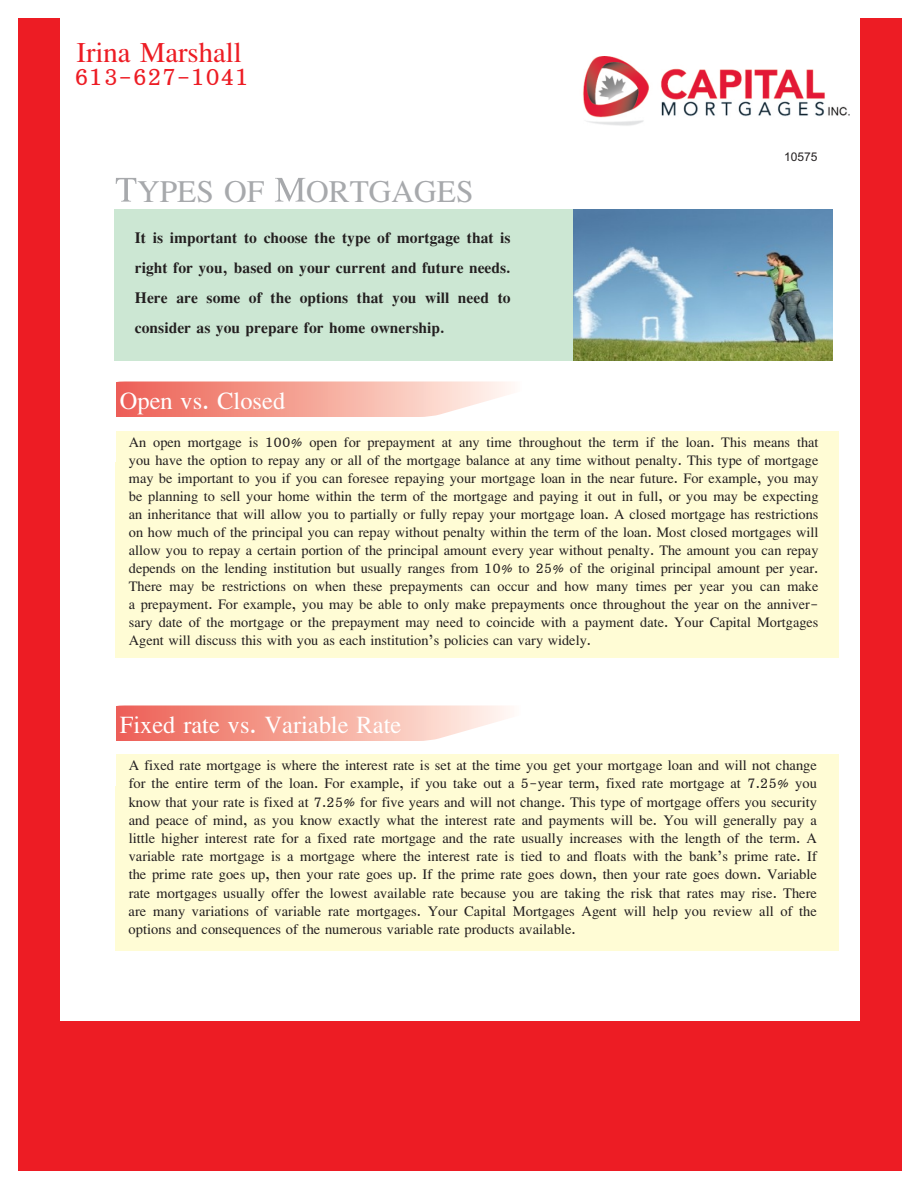
<style>
.page{position:relative;width:918px;height:1188px;background:#fff}
.page>*{position:absolute;margin:0;border:0;box-sizing:border-box;transform-origin:0 0}
.t1{font:46.05px "Eucrosia UPC";color:#a7a9ac}
.t2{font:42px "Eucrosia UPC";color:#ed1c24}
.t3{font:36px "Eucrosia UPC";color:#fff}
.t4{font:36px "Eucrosia UPC";color:#ed1c24}
.t5{font:24px/30px "Eucrosia UPC Bold";color:#231f20;text-align:justify}
.t6{font:21.3px/18.1px "Eucrosia UPC";color:#231f20;text-align:justify}
.t7{font:21px/18px "Eucrosia UPC";color:#231f20;text-align:justify}
.t8{font:12px "Arial";color:#231f20}
.s1{font-size:52.5px}
</style>
<div class="page">
<div style="left:116px;top:755px;width:723px;height:196px;background:#fffcd5"></div>
<div style="left:116px;top:431px;width:723px;height:226px;background:#fffcd5"></div>
<div style="left:861px;top:18px;width:41px;height:1152px;background:#ed1c24"></div>
<div style="left:18px;top:1021px;width:884px;height:150px;background:#ed1c24"></div>
<svg style="left:116px;top:381px;width:395px;height:36px;background:#f5aba0"></svg>
<div style="left:114px;top:210px;width:459px;height:151px;background:#cce7d3"></div>
<svg style="left:116px;top:705px;width:394px;height:36px;background:#f5aba0"></svg>
<div style="left:18px;top:18px;width:41px;height:1152px;background:#ed1c24"></div>
<img style="left:573px;top:210px;width:260px;height:151px">
<img style="left:583px;top:57px;width:267px;height:69px">
<h2 class="t2" style="left:77px;top:27px;width:167px">Irina Marshall</h2>
<h3 class="t4" style="left:74px;top:55px;width:177px">613-627-1041</h3>
<h1 class="t1" style="left:115px;top:163px;width:360px"><span class="s1">T</span>YPES OF <span class="s1">M</span>ORTGAGES</h1>
<p class="t5" style="left:135px;top:221px;width:377px">It is important to choose the type of mortgage that is right for you, based on your current and future needs.<br>Here are some of the options that you will need to consider as you prepare for home ownership.</p>
<h3 class="t3" style="left:120px;top:379px;width:167px">Open vs. Closed</h3>
<p class="t8" style="left:784px;top:152px;width:35px">10575</p>
<p class="t7" style="left:129px;top:432px;width:691px">An open mortgage is 100% open for prepayment at any time throughout the term if the loan. This means that you have the option to repay any or all of the mortgage balance at any time without penalty. This type of mortgage may be important to you if you can foresee repaying your mortgage loan in the near future. For example, you may be planning to sell your home within the term of the mortgage and paying it out in full, or you may be expecting an inheritance that will allow you to partially or fully repay your mortgage loan. A closed mortgage has restrictions on how much of the principal you can repay without penalty within the term of the loan. Most closed mortgages will allow you to repay a certain portion of the principal amount every year without penalty. The amount you can repay depends on the lending institution but usually ranges from 10% to 25% of the original principal amount per year.<br>There may be restrictions on when these prepayments can occur and how many times per year you can make a prepayment. For example, you may be able to only make prepayments once throughout the year on the anniver&shy;sary date of the mortgage or the prepayment may need to coincide with a payment date. Your Capital Mortgages Agent will discuss this with you as each institution’s policies can vary widely.</p>
<h3 class="t3" style="left:120px;top:703px;width:283px">Fixed rate vs. Variable Rate</h3>
<p class="t6" style="left:129px;top:755px;width:690px">A fixed rate mortgage is where the interest rate is set at the time you get your mortgage loan and will not change for the entire term of the loan. For example, if you take out a 5-year term, fixed rate mortgage at 7.25% you know that your rate is fixed at 7.25% for five years and will not change. This type of mortgage offers you security and peace of mind, as you know exactly what the interest rate and payments will be. You will generally pay a little higher interest rate for a fixed rate mortgage and the rate usually increases with the length of the term. A variable rate mortgage is a mortgage where the interest rate is tied to and floats with the bank’s prime rate. If the prime rate goes up, then your rate goes up. If the prime rate goes down, then your rate goes down. Variable rate mortgages usually offer the lowest available rate because you are taking the risk that rates may rise. There are many variations of variable rate mortgages. Your Capital Mortgages Agent will help you review all of the options and consequences of the numerous variable rate products available.</p>
</div>
